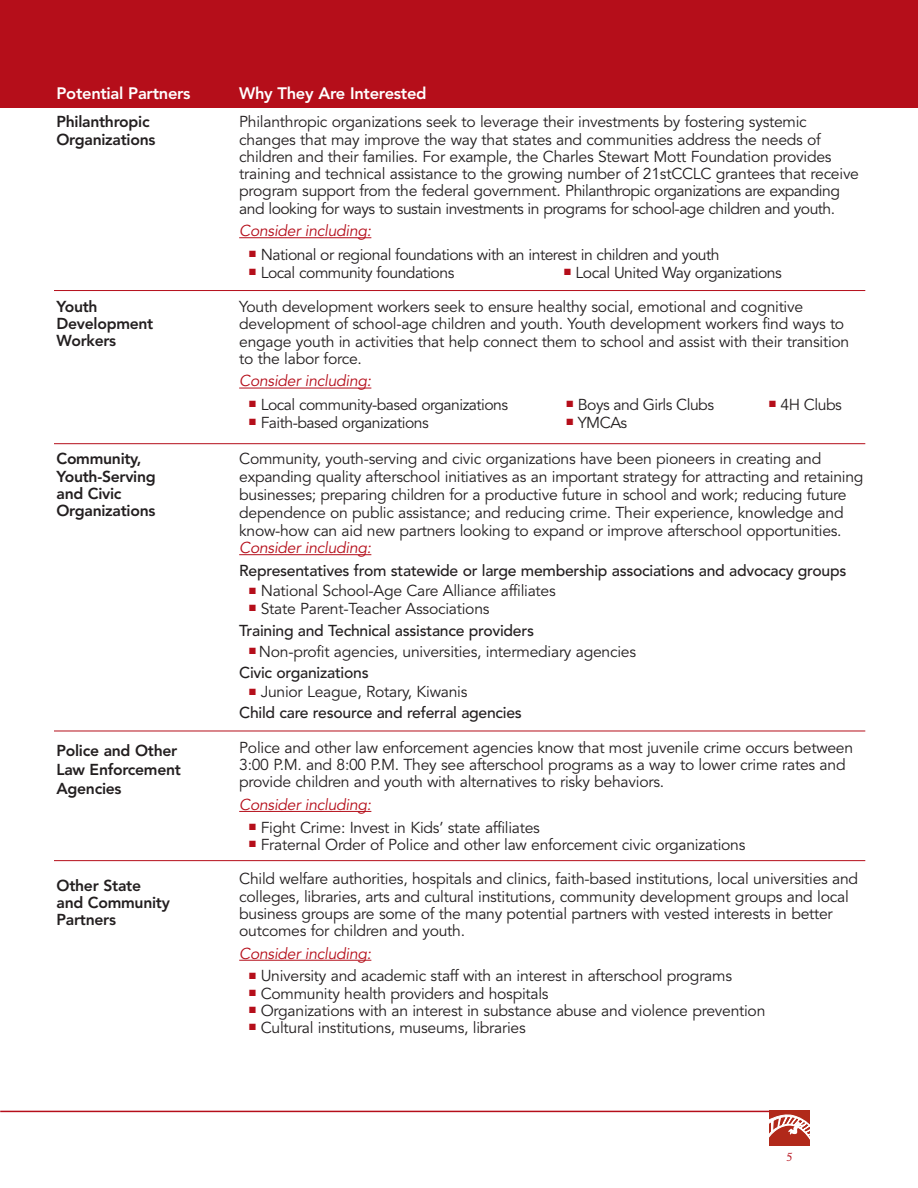
<style>
.page{position:relative;width:918px;height:1188px;background:#fff}
.page>*{position:absolute;margin:0;border:0;box-sizing:border-box;transform-origin:0 0}
.t1{font:800 16.5px "Avenir";letter-spacing:-.02em;color:#fff}
.t2{font:15.75px/17.2px "Avenir";letter-spacing:-.015em;color:#231f20}
.t3{font:500 15.75px/22.5px "Avenir";letter-spacing:-.015em;color:#231f20}
.t4{font:15.75px "Avenir";letter-spacing:-.035em;color:#231f20}
.t5{font:800 15.75px/17.2px "Avenir";letter-spacing:-.02em;color:#231f20}
.t6{font:italic 15.75px "Avenir";letter-spacing:-.015em;color:#b50e1a}
.t7{font:13.5px "Weiss";color:#b50e1a}
.s1{font-weight:400}
.s2{font-weight:500}
</style>
<div class="page">
<div style="left:0;top:0;width:918px;height:108px;background:#b50e1a"></div>
<hr style="left:0;top:1111px;width:810px;height:1px;background:#b50e1a">
<div style="left:769px;top:1111px;width:41px;height:35px;background:#b1291a"></div>
<svg style="left:769px;top:1114px;width:41px;height:26px"></svg>
<hr style="left:239px;top:237px;width:132px;height:1px;background:#b50e1a">
<hr style="left:239px;top:388px;width:132px;height:1px;background:#b50e1a">
<hr style="left:239px;top:554px;width:132px;height:1px;background:#b50e1a">
<hr style="left:239px;top:811px;width:132px;height:1px;background:#b50e1a">
<hr style="left:239px;top:960px;width:132px;height:1px;background:#b50e1a">
<hr style="left:54px;top:290px;width:811px;height:1px;background:#b50e1a">
<hr style="left:54px;top:443px;width:811px;height:1px;background:#b50e1a">
<hr style="left:54px;top:731px;width:811px;height:1px;background:#b50e1a">
<hr style="left:54px;top:860px;width:811px;height:1px;background:#b50e1a">
<p class="t1" style="left:56px;top:87px;width:136px">Potential Partners</p>
<p class="t5" style="left:56px;top:115px;width:101px">Philanthropic<br>Organizations</p>
<p class="t5" style="left:56px;top:299px;width:98px">Youth<br>Development<br>Workers</p>
<p class="t5" style="left:56px;top:452px;width:101px">Community,<br>Youth-Serving and Civic<br>Organizations</p>
<p class="t5" style="left:56px;top:742px;width:126px;line-height:19px">Police and Other<br>Law Enforcement<br>Agencies</p>
<p class="t5" style="left:56px;top:878px;width:115px">Other State and Community<br>Partners</p>
<p class="t1" style="left:239px;top:87px;width:189px">Why They Are Interested</p>
<p class="t2" style="left:239px;top:114px;width:621px">Philanthropic organizations seek to leverage their investments by fostering systemic changes that may improve the way that states and communities address the needs of children and their families. For example, the Charles Stewart Mott Foundation provides training and technical assistance to the growing number of 21stCCLC grantees that receive program support from the federal government. Philanthropic organizations are expanding and looking for ways to sustain investments in programs for school-age children and youth.</p>
<p class="t6" style="left:239px;top:224px;width:134px">Consider including:</p>
<p class="t4" style="left:249px;top:248px;width:472px"><sup>■</sup> National or regional foundations with an interest in children and youth</p>
<p class="t4" style="left:249px;top:266px;width:207px"><sup>■</sup> Local community foundations</p>
<p class="t2" style="left:239px;top:256px;width:566px;line-height:34.5px;text-indent:325px"><sup>■</sup> Local United Way organizations<br>Youth development workers seek to ensure healthy social, emotional and cognitive</p>
<p class="t2" style="left:239px;top:317px;width:612px">development of school-age children and youth. Youth development workers find ways to engage youth in activities that help connect them to school and assist with their transition to the labor force.</p>
<p class="t6" style="left:239px;top:375px;width:134px">Consider including:</p>
<p class="t4" style="left:249px;top:398px;width:260px"><sup>■</sup> Local community-based organizations</p>
<p class="t4" style="left:566px;top:398px;width:149px"><sup>■</sup> Boys and Girls Clubs</p>
<p class="t2" style="left:769px;top:397px;width:74px"><sup>■</sup> 4H Clubs</p>
<p class="t4" style="left:249px;top:416px;width:181px"><sup>■</sup> Faith-based organizations</p>
<p class="t2" style="left:566px;top:415px;width:62px"><sup>■</sup> YMCAs</p>
<p class="t2" style="left:239px;top:451px;width:626px;line-height:18px">Community, youth-serving and civic organizations have been pioneers in creating and expanding quality afterschool initiatives as an important strategy for attracting and retaining businesses; preparing children for a productive future in school and work; reducing future dependence on public assistance; and reducing crime. Their experience, knowledge and know-how can aid new partners looking to expand or improve afterschool opportunities.</p>
<p class="t6" style="left:239px;top:541px;width:134px">Consider including:</p>
<p class="t3" style="left:239px;top:560px;width:609px">Representatives from statewide or large membership associations and advocacy groups</p>
<p class="t2" style="left:249px;top:583px;width:308px"><sup>■</sup> National School-Age Care Alliance affiliates</p>
<p class="t3" style="left:239px;top:598px;width:296px;text-indent:10px"><sup>■</sup> <span class="s1">State Parent-Teacher Associations<br></span>Training and Technical assistance providers</p>
<p class="t2" style="left:239px;top:642px;width:398px;line-height:21px;text-indent:10px"><sup>■</sup> Non-profit agencies, universities, intermediary agencies<br><span class="s2">Civic organizations</span></p>
<p class="t3" style="left:239px;top:683px;width:284px;line-height:21px;text-indent:10px"><sup>■</sup> <span class="s1">Junior League, Rotary, Kiwanis<br></span>Child care resource and referral agencies</p>
<p class="t2" style="left:239px;top:740px;width:616px">Police and other law enforcement agencies know that most juvenile crime occurs between<br>3:00 P.M. and 8:00 P.M. They see afterschool programs as a way to lower crime rates and provide children and youth with alternatives to risky behaviors.</p>
<p class="t6" style="left:239px;top:798px;width:134px">Consider including:</p>
<p class="t2" style="left:249px;top:820px;width:292px"><sup>■</sup> Fight Crime: Invest in Kids’ state affiliates</p>
<p class="t2" style="left:239px;top:828px;width:621px;line-height:34.5px;text-indent:10px"><sup>■</sup> Fraternal Order of Police and other law enforcement civic organizations<br>Child welfare authorities, hospitals and clinics, faith-based institutions, local universities and</p>
<p class="t2" style="left:239px;top:889px;width:611px">colleges, libraries, arts and cultural institutions, community development groups and local business groups are some of the many potential partners with vested interests in better outcomes for children and youth.</p>
<p class="t6" style="left:239px;top:947px;width:134px">Consider including:</p>
<p class="t2" style="left:249px;top:969px;width:484px"><sup>■</sup> University and academic staff with an interest in afterschool programs</p>
<p class="t2" style="left:249px;top:986px;width:301px"><sup>■</sup> Community health providers and hospitals</p>
<p class="t2" style="left:249px;top:1003px;width:518px"><sup>■</sup> Organizations with an interest in substance abuse and violence prevention</p>
<p class="t2" style="left:249px;top:1020px;width:278px"><sup>■</sup> Cultural institutions, museums, libraries</p>
<p class="t7" style="left:786px;top:1152px;width:8px">5</p>
</div>
